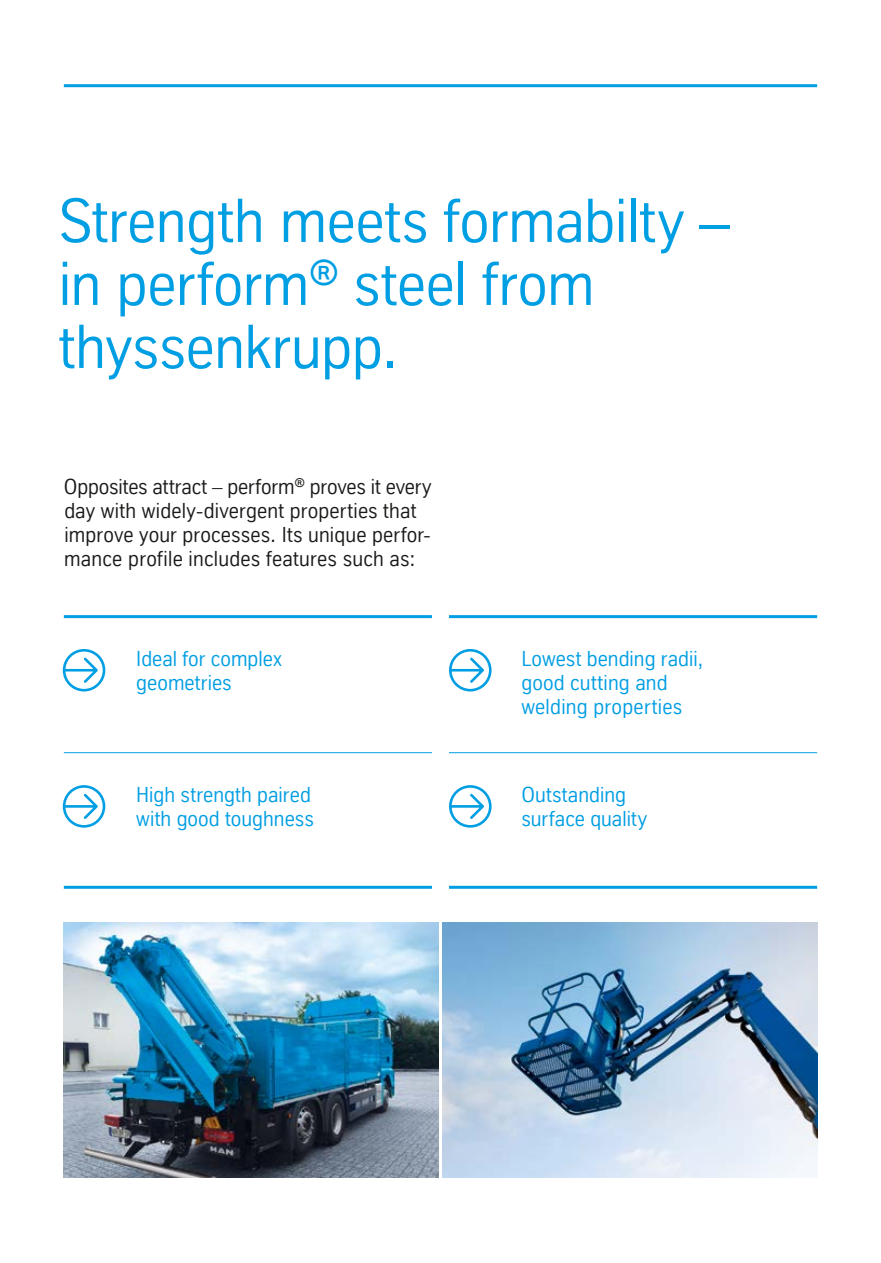
<style>
.page{position:relative;width:881px;height:1263px;background:#fff}
.page>*{position:absolute;margin:0;border:0;box-sizing:border-box;transform-origin:0 0}
.t1{font:60px/63px "TK Type";letter-spacing:-.005em;color:#009ee3}
.t2{font:21px/24px "TK Type";letter-spacing:.01em;color:#1a1a18}
.t3{font:21px/24px "TK Type";letter-spacing:.005em;color:#009ee3}
</style>
<div class="page">
<img style="left:64px;top:923px;width:374px;height:255px">
<img style="left:442px;top:923px;width:374px;height:255px">
<hr style="left:64px;top:84px;width:752px;height:3px;background:#009ee3">
<hr style="left:64px;top:615px;width:368px;height:3px;background:#009ee3">
<hr style="left:64px;top:752px;width:368px;height:1px;background:#009ee3">
<hr style="left:449px;top:615px;width:367px;height:3px;background:#009ee3">
<hr style="left:449px;top:752px;width:367px;height:1px;background:#009ee3">
<hr style="left:64px;top:886px;width:368px;height:3px;background:#009ee3">
<hr style="left:449px;top:886px;width:367px;height:3px;background:#009ee3">
<svg style="left:63px;top:649px;width:42px;height:42px"></svg>
<svg style="left:449px;top:649px;width:42px;height:42px"></svg>
<svg style="left:63px;top:785px;width:42px;height:43px"></svg>
<svg style="left:449px;top:785px;width:42px;height:43px"></svg>
<h1 class="t1" style="left:59px;top:189px;width:672px">Strength meets formabilty – in perform<sup>®</sup> steel from thyssenkrupp.</h1>
<p class="t2" style="left:64px;top:474px;width:369px">Opposites attract – perform<sup>®</sup> proves it every day with widely-divergent properties that improve your processes. Its unique perfor&shy;mance profile includes features such as:</p>
<p class="t3" style="left:136px;top:646px;width:147px">Ideal for complex geometries</p>
<p class="t3" style="left:136px;top:783px;width:179px">High strength paired with good toughness</p>
<p class="t3" style="left:521px;top:646px;width:184px">Lowest bending radii, good cutting and welding properties</p>
<p class="t3" style="left:521px;top:783px;width:127px">Outstanding surface quality</p>
</div>
